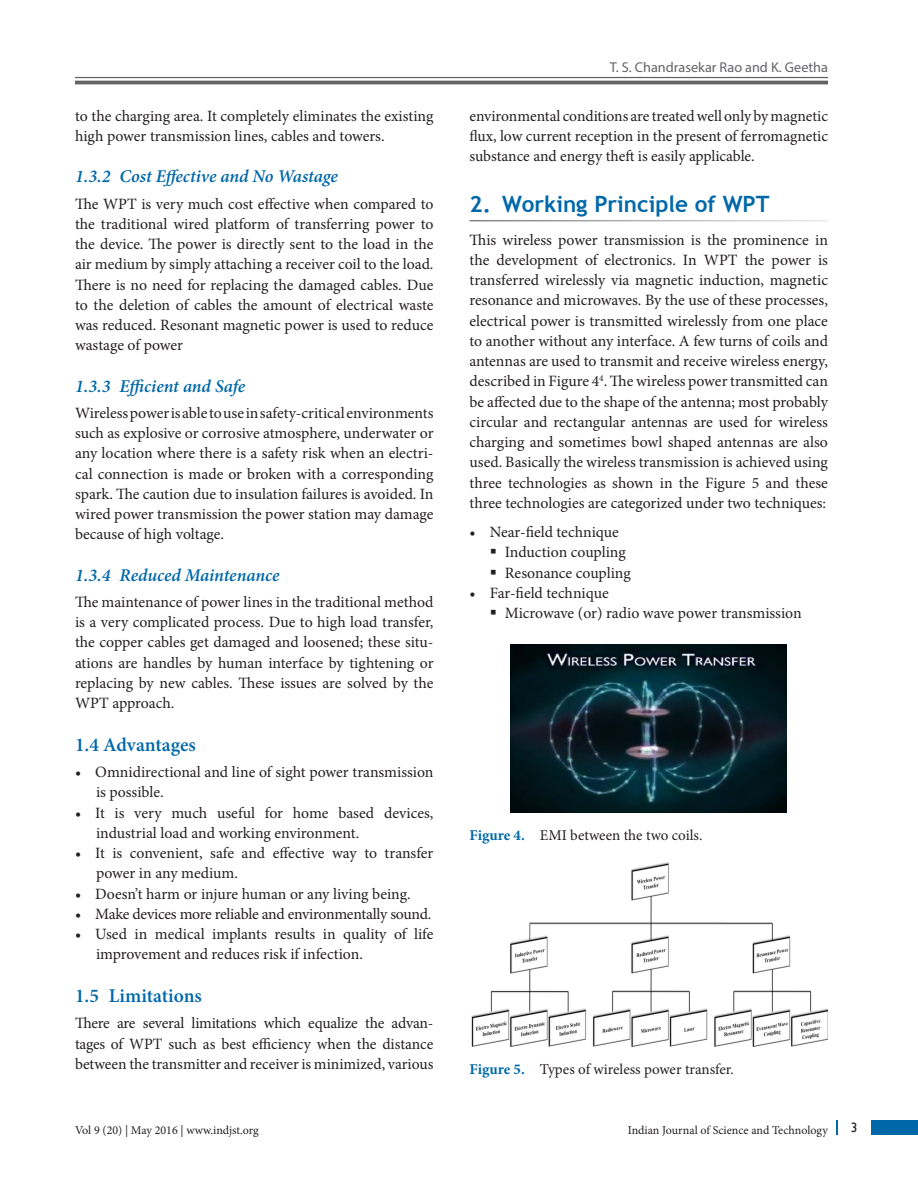
<style>
.page{position:relative;width:918px;height:1188px;background:#fff}
.page>*{position:absolute;margin:0;border:0;box-sizing:border-box;transform-origin:0 0}
.t1{font:700 22.5px "Trebuchet MS";color:#0068a9}
.t2{font:600 19.5px "Minion Pro";color:#0068a9}
.t3{font:italic 600 18px "Minion Pro";letter-spacing:-.005em;color:#0068a9}
.Text{font:15.75px/20.2px "Minion Pro";letter-spacing:-.005em;color:#231f20;text-align:justify}
.BLL{font:15.75px "Minion Pro";color:#231f20}
.BL{font:15.75px "Minion Pro";letter-spacing:-.005em;color:#231f20}
.Fig_cap{font:15px "Minion Pro";color:#231f20}
.t4{font:14.25px "Myriad Pro";color:#636366}
.Paragraph_Style_1{font:13.5px "Gill Sans";color:#231f20}
.t5{font:12px "Minion Pro";color:#231f20}
.s1{font-weight:700;color:#0068a9}
</style>
<div class="page">
<hr style="left:75px;top:77px;width:753px;height:1px;background:#636366">
<hr style="left:75px;top:81px;width:753px;height:3px;background:#636366">
<div style="left:872px;top:1120px;width:46px;height:15px;background:#0068a9"></div>
<svg style="left:836px;top:1120px;width:1px;height:15px"></svg>
<img style="left:511px;top:644px;width:276px;height:168px">
<img style="left:471px;top:862px;width:357px;height:185px">
<p class="Text" style="left:75px;top:106px;width:360px">to the charging area. It completely eliminates the existing high power transmission lines, cables and towers.</p>
<h3 class="t3" style="left:75px;top:164px;width:264px">1.3.2 Cost Effective and No Wastage</h3>
<p class="Text" style="left:75px;top:194px;width:360px">The WPT is very much cost effective when compared to the traditional wired platform of transferring power to the device. The power is directly sent to the load in the air medium by simply attaching a receiver coil to the load.<br>There is no need for replacing the damaged cables. Due to the deletion of cables the amount of electrical waste was reduced. Resonant magnetic power is used to reduce wastage of power</p>
<h3 class="t3" style="left:75px;top:373px;width:172px">1.3.3 Efficient and Safe</h3>
<p class="Text" style="left:75px;top:403px;width:360px">Wireless power is able to use in safety-critical environments such as explosive or corrosive atmosphere, underwater or any location where there is a safety risk when an electri&shy;cal connection is made or broken with a corresponding spark. The caution due to insulation failures is avoided. In wired power transmission the power station may damage because of high voltage.</p>
<h3 class="t3" style="left:75px;top:562px;width:206px">1.3.4 Reduced Maintenance</h3>
<p class="Text" style="left:75px;top:592px;width:360px">The maintenance of power lines in the traditional method is a very complicated process. Due to high load transfer, the copper cables get damaged and loosened; these situ&shy;ations are handles by human interface by tightening or replacing by new cables. These issues are solved by the WPT approach.</p>
<h2 class="t2" style="left:75px;top:731px;width:122px">1.4 Advantages</h2>
<p class="Text" style="left:96px;top:762px;width:339px;text-indent:-21px">• Omnidirectional and line of sight power transmission is possible.</p>
<p class="Text" style="left:96px;top:803px;width:339px;text-indent:-21px">• It is very much useful for home based devices, industrial load and working environment.</p>
<p class="Text" style="left:96px;top:843px;width:339px;text-indent:-21px">• It is convenient, safe and effective way to transfer power in any medium.</p>
<p class="Text" style="left:75px;top:884px;width:337px">• Doesn’t harm or injure human or any living being.</p>
<p class="Text" style="left:75px;top:904px;width:358px">• Make devices more reliable and environmentally sound.</p>
<p class="Text" style="left:96px;top:924px;width:339px;text-indent:-21px">• Used in medical implants results in quality of life improvement and reduces risk if infection.</p>
<h2 class="t2" style="left:75px;top:982px;width:128px">1.5 Limitations</h2>
<p class="Text" style="left:75px;top:1013px;width:360px">There are several limitations which equalize the advan&shy;tages of WPT such as best efficiency when the distance between the transmitter and receiver is minimized, various</p>
<p class="t4" style="left:610px;top:59px;width:220px">T. S. Chandrasekar Rao and K. Geetha</p>
<p class="Text" style="left:470px;top:106px;width:360px">environmental conditions are treated well only by magnetic flux, low current reception in the present of ferromagnetic substance and energy theft is easily applicable.</p>
<h1 class="t1" style="left:470px;top:190px;width:302px">2. Working Principle of WPT</h1>
<p class="Text" style="left:470px;top:230px;width:360px">This wireless power transmission is the prominence in the development of electronics. In WPT the power is transferred wirelessly via magnetic induction, magnetic resonance and microwaves. By the use of these processes, electrical power is transmitted wirelessly from one place to another without any interface. A few turns of coils and antennas are used to transmit and receive wireless energy, described in Figure 4<sup>4</sup>. The wireless power transmitted can be affected due to the shape of the antenna; most probably circular and rectangular antennas are used for wireless charging and sometimes bowl shaped antennas are also used. Basically the wireless transmission is achieved using three technologies as shown in the Figure 5 and these three technologies are categorized under two techniques:</p>
<p class="Text" style="left:470px;top:522px;width:151px">• Near-field technique</p>
<p class="BL" style="left:490px;top:542px;width:138px">▪ Induction coupling</p>
<p class="BL" style="left:490px;top:562px;width:143px">▪ Resonance coupling</p>
<p class="Text" style="left:470px;top:583px;width:141px">• Far-field technique</p>
<p class="BLL" style="left:490px;top:603px;width:314px">▪ Microwave (or) radio wave power transmission</p>
<p class="Fig_cap" style="left:470px;top:825px;width:234px"><span class="s1">Figure 4.</span> EMI between the two coils.</p>
<p class="Fig_cap" style="left:470px;top:1059px;width:266px"><span class="s1">Figure 5.</span> Types of wireless power transfer.</p>
<p class="t5" style="left:75px;top:1123px;width:185px">Vol 9 (20) | May 2016 | www.indjst.org</p>
<p class="t5" style="left:628px;top:1123px;width:202px">Indian Journal of Science and Technology</p>
<p class="Paragraph_Style_1" style="left:851px;top:1119px;width:8px">3</p>
</div>
